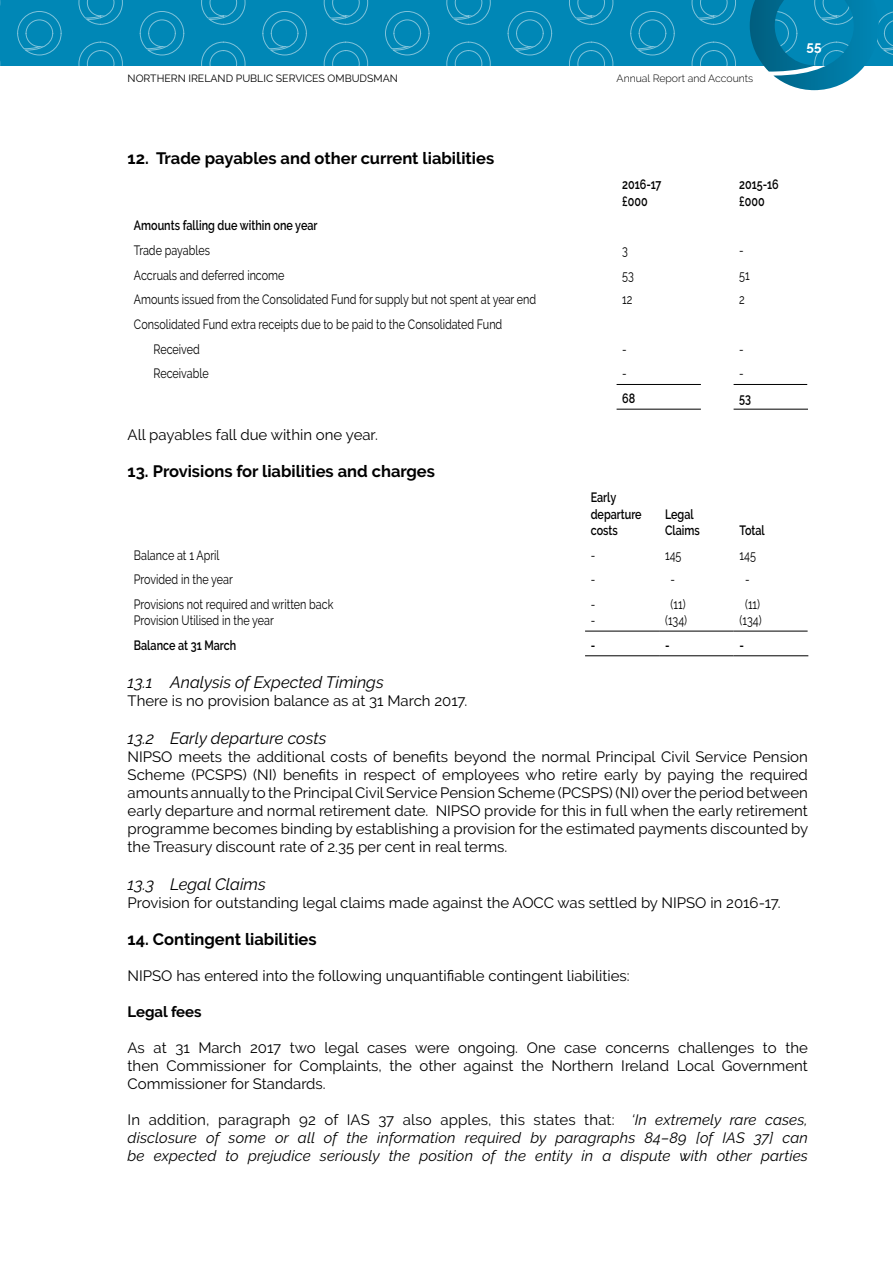
<style>
.page{position:relative;width:893px;height:1263px;background:#fff}
.page>*{position:absolute;margin:0;border:0;box-sizing:border-box;transform-origin:0 0}
.Bold{font:700 16.5px "Raleway";color:#000}
.Bold-2{font:italic 16.5px "Raleway";color:#000}
.t1{font:15px/18px "Raleway";color:#000;text-align:justify}
.t2{font:italic 15px/18px "Raleway";letter-spacing:.01em;color:#000;text-align:justify}
.t3{font:700 15px "Raleway";color:#000}
.t4{font:13.5px "Raleway";color:#000;scale:.8 1}
.t5{font:600 13.5px/16.2px "Raleway";color:#000;scale:.8 1}
.t6{font:700 13.5px "Raleway";color:#fff}
.t7{font:10.5px "Raleway";color:#000}
.t8{font:300 10.5px "Raleway";color:#000}
.s1{font-style:normal}
</style>
<div class="page">
<svg style="left:0;top:0;width:893px;height:65px;background:#088ab8"></svg>
<svg style="left:750px;top:0;width:129px;height:90px;background:#2690b4"></svg>
<hr style="left:617px;top:384px;width:84px;height:1px;background:#000">
<hr style="left:617px;top:409px;width:84px;height:1px;background:#000">
<hr style="left:734px;top:384px;width:73px;height:1px;background:#000">
<hr style="left:734px;top:409px;width:74px;height:1px;background:#000">
<hr style="left:585px;top:631px;width:74px;height:1px;background:#000">
<hr style="left:659px;top:631px;width:75px;height:1px;background:#000">
<hr style="left:734px;top:631px;width:74px;height:1px;background:#000">
<hr style="left:585px;top:655px;width:74px;height:1px;background:#000">
<hr style="left:659px;top:655px;width:75px;height:1px;background:#000">
<hr style="left:734px;top:655px;width:74px;height:1px;background:#000">
<p class="t7" style="left:128px;top:72px;width:272px">NORTHERN IRELAND PUBLIC SERVICES OMBUDSMAN</p>
<p class="t8" style="left:617px;top:72px;width:138px">Annual Report and Accounts</p>
<p class="Bold" style="left:128px;top:149px;width:368px">12. Trade payables and other current liabilities</p>
<p class="t5" style="left:622px;top:177px;width:51px">2016-17</p>
<p class="t5" style="left:622px;top:193px;width:33px">£000</p>
<p class="t5" style="left:739px;top:177px;width:51px">2015-16</p>
<p class="t5" style="left:739px;top:193px;width:33px">£000</p>
<p class="t5" style="left:134px;top:217px;width:231px">Amounts falling due within one year</p>
<p class="t4" style="left:134px;top:242px;width:97px">Trade payables</p>
<p class="t4" style="left:622px;top:242px;width:9px">3</p>
<p class="t4" style="left:739px;top:242px;width:7px">-</p>
<p class="t4" style="left:134px;top:267px;width:190px">Accruals and deferred income</p>
<p class="t4" style="left:622px;top:267px;width:16px">53</p>
<p class="t4" style="left:739px;top:267px;width:15px">51</p>
<p class="t4" style="left:134px;top:292px;width:504px">Amounts issued from the Consolidated Fund for supply but not spent at year end</p>
<p class="t4" style="left:622px;top:292px;width:14px">12</p>
<p class="t4" style="left:739px;top:292px;width:9px">2</p>
<p class="t4" style="left:134px;top:316px;width:462px">Consolidated Fund extra receipts due to be paid to the Consolidated Fund</p>
<p class="t4" style="left:153px;top:341px;width:60px">Received</p>
<p class="t4" style="left:622px;top:341px;width:7px">-</p>
<p class="t4" style="left:739px;top:341px;width:7px">-</p>
<p class="t4" style="left:153px;top:366px;width:71px">Receivable</p>
<p class="t4" style="left:622px;top:366px;width:7px">-</p>
<p class="t4" style="left:739px;top:366px;width:7px">-</p>
<p class="t5" style="left:622px;top:390px;width:18px">68</p>
<p class="t5" style="left:739px;top:390px;width:16px">53</p>
<p class="t1" style="left:128px;top:425px;width:252px">All payables fall due within one year.</p>
<p class="Bold" style="left:128px;top:462px;width:309px">13. Provisions for liabilities and charges</p>
<p class="t5" style="left:591px;top:490px;width:65px">Early departure costs</p>
<p class="t5" style="left:665px;top:506px;width:45px">Legal<br>Claims</p>
<p class="t5" style="left:740px;top:522px;width:33px">Total</p>
<p class="t4" style="left:134px;top:547px;width:108px">Balance at 1 April</p>
<p class="t4" style="left:591px;top:547px;width:7px">-</p>
<p class="t4" style="left:665px;top:547px;width:22px">145</p>
<p class="t4" style="left:740px;top:547px;width:22px">145</p>
<p class="t4" style="left:134px;top:572px;width:125px">Provided in the year</p>
<p class="t4" style="left:591px;top:572px;width:7px">-</p>
<p class="t4" style="left:671px;top:572px;width:7px">-</p>
<p class="t4" style="left:745px;top:572px;width:7px">-</p>
<p class="t4" style="left:134px;top:596px;width:251px">Provisions not required and written back</p>
<p class="t4" style="left:134px;top:612px;width:176px">Provision Utilised in the year</p>
<p class="t4" style="left:745px;top:596px;width:20px">(11)</p>
<p class="t4" style="left:740px;top:612px;width:29px">(134)</p>
<p class="t4" style="left:671px;top:596px;width:20px">(11)</p>
<p class="t4" style="left:665px;top:612px;width:29px">(134)</p>
<p class="t4" style="left:591px;top:596px;width:7px">-</p>
<p class="t4" style="left:591px;top:612px;width:7px">-</p>
<p class="t6" style="left:807px;top:39px;width:16px">55</p>
<p class="t5" style="left:134px;top:637px;width:129px">Balance at 31 March</p>
<p class="t5" style="left:591px;top:637px;width:7px">-</p>
<p class="t5" style="left:665px;top:637px;width:7px">-</p>
<p class="t5" style="left:740px;top:637px;width:7px">-</p>
<p class="Bold-2" style="left:128px;top:672px;width:258px">13.1 Analysis of Expected Timings</p>
<p class="t1" style="left:128px;top:692px;width:341px">There is no provision balance as at 31 March 2017.</p>
<p class="Bold-2" style="left:128px;top:728px;width:200px">13.2 Early departure costs</p>
<p class="t1" style="left:128px;top:747px;width:682px">NIPSO meets the additional costs of benefits beyond the normal Principal Civil Service Pension Scheme (PCSPS) (NI) benefits in respect of employees who retire early by paying the required amounts annually to the Principal Civil Service Pension Scheme (PCSPS) (NI) over the period between early departure and normal retirement date. NIPSO provide for this in full when the early retirement programme becomes binding by establishing a provision for the estimated payments discounted by the Treasury discount rate of 2.35 per cent in real terms.</p>
<p class="Bold-2" style="left:128px;top:874px;width:140px">13.3 Legal Claims</p>
<p class="t1" style="left:128px;top:893px;width:655px">Provision for outstanding legal claims made against the AOCC was settled by NIPSO in 2016-17.</p>
<p class="Bold" style="left:128px;top:930px;width:191px">14. Contingent liabilities</p>
<p class="t1" style="left:128px;top:967px;width:503px">NIPSO has entered into the following unquantifiable contingent liabilities:</p>
<p class="t3" style="left:128px;top:1003px;width:76px">Legal fees</p>
<p class="t1" style="left:128px;top:1039px;width:682px">As at 31 March 2017 two legal cases were ongoing. One case concerns challenges to the then Commissioner for Complaints, the other against the Northern Ireland Local Government Commissioner for Standards.</p>
<p class="t2" style="left:128px;top:1111px;width:682px"><span class="s1">In addition, paragraph 92 of IAS 37 also apples, this states that:</span> ‘In extremely rare cases, disclosure of some or all of the information required by paragraphs 84–89 [of IAS 37] can be expected to prejudice seriously the position of the entity in a dispute with other parties</p>
</div>
